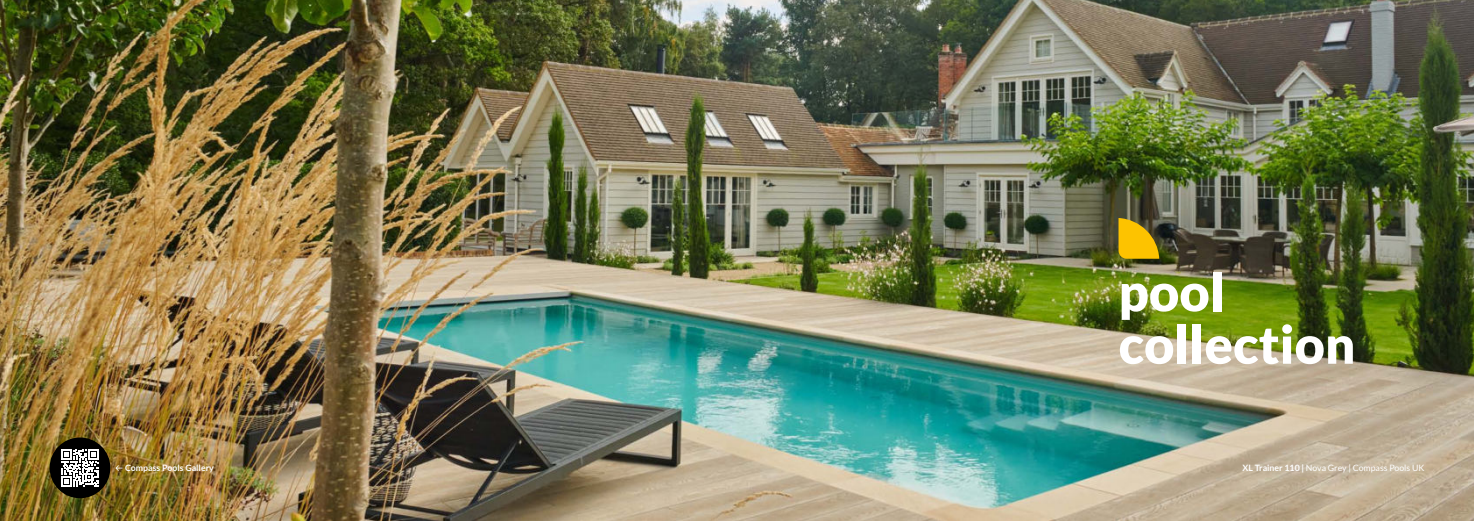
<style>
.page{position:relative;width:1474px;height:521px;background:#fff}
.page>*{position:absolute;margin:0;border:0;box-sizing:border-box;transform-origin:0 0}
.t1{font:900 52.5px/52.5px "Lato";color:#fff}
.t2{font:8.75px "Lato";color:#fff}
.t3{font:700 8.75px "Lato";color:#fff}
.s1{font-family:"Klavika";font-weight:500}
.s2{font-weight:700}
</style>
<div class="page">
<img style="left:0;top:0;width:1473px;height:521px">
<svg style="left:1118px;top:218px;width:41px;height:41px;background:#cea20c"></svg>
<div style="left:50px;top:437px;width:60px;height:61px;background:#000;border-radius:50%"></div>
<svg style="left:61px;top:449px;width:38px;height:37px"></svg>
<h1 class="t1" style="left:1118px;top:270px;width:238px">pool collection</h1>
<p class="t3" style="left:115px;top:463px;width:100px"><span class="s1">•</span> Compass Pools Gallery</p>
<p class="t2" style="left:1242px;top:463px;width:183px"><span class="s2">XL Trainer 110 |</span> Nova Grey | Compass Pools UK</p>
</div>
